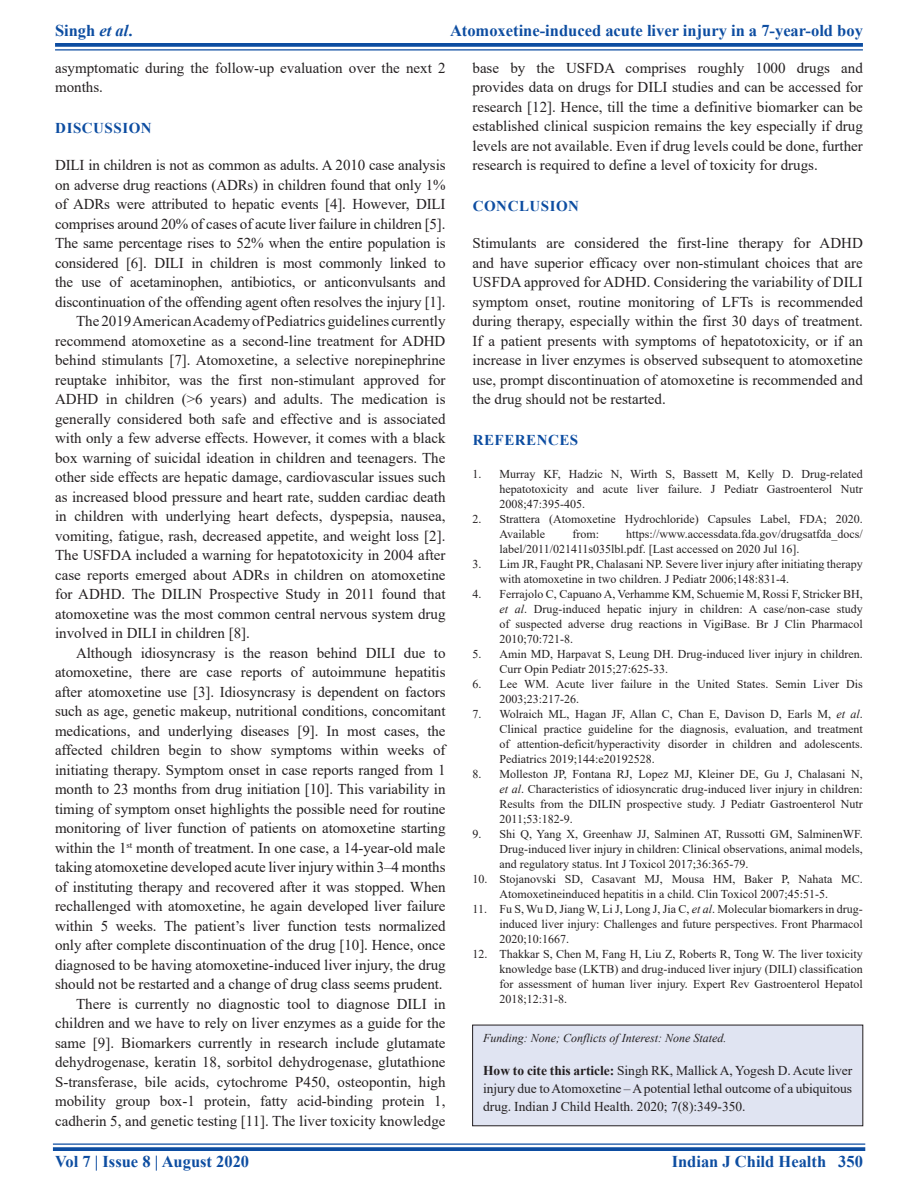
<style>
.page{position:relative;width:918px;height:1188px;background:#fff}
.page>*{position:absolute;margin:0;border:0;box-sizing:border-box;transform-origin:0 0}
.RF{font:700 16.5px "Times New Roman";color:#0d4da1}
.TX{font:15px/19.5px "Times New Roman";color:#231f20;text-align:justify}
.TXFL{font:15px/19.5px "Times New Roman";letter-spacing:-.005em;color:#231f20;text-align:justify}
.t1{font:700 15px "Times New Roman";letter-spacing:.035em;color:#0d4da1}
.HTC{font:13.5px/18px "Times New Roman";color:#231f20;text-align:justify}
.REF{font:12px/15px "Times New Roman";color:#231f20;text-align:justify}
.SRC{font:italic 12px "Times New Roman";color:#231f20}
.s1{font-style:italic}
.s2{font-weight:700}
</style>
<div class="page">
<svg style="left:55px;top:43px;width:808px;height:4px;background:#1b57a6"></svg>
<hr style="left:55px;top:49px;width:808px;height:2px;background:#0d4da1">
<hr style="left:53px;top:1143px;width:812px;height:2px;background:#0d4da1">
<svg style="left:53px;top:1147px;width:812px;height:4px;background:#1b57a6"></svg>
<div style="left:473px;top:1025px;width:390px;height:101px;background:#e0e4f2"></div>
<p class="RF" style="left:55px;top:18px;width:79px">Singh <span class="s1">et al</span>.</p>
<p class="RF" style="left:450px;top:18px;width:414px">Atomoxetine-induced acute liver injury in a 7-year-old boy</p>
<p class="TX" style="left:55px;top:58px;width:392px">asymptomatic during the follow-up evaluation over the next 2 months.</p>
<h1 class="t1" style="left:55px;top:117px;width:98px">DISCUSSION</h1>
<p class="TXFL" style="left:55px;top:155px;width:392px">DILI in children is not as common as adults. A 2010 case analysis on adverse drug reactions (ADRs) in children found that only 1% of ADRs were attributed to hepatic events [4]. However, DILI comprises around 20% of cases of acute liver failure in children [5].<br>The same percentage rises to 52% when the entire population is considered [6]. DILI in children is most commonly linked to the use of acetaminophen, antibiotics, or anticonvulsants and discontinuation of the offending agent often resolves the injury [1].</p>
<p class="TX" style="left:55px;top:311px;width:392px;text-indent:21px">The 2019 American Academy of Pediatrics guidelines currently recommend atomoxetine as a second-line treatment for ADHD behind stimulants [7]. Atomoxetine, a selective norepinephrine reuptake inhibitor, was the first non-stimulant approved for ADHD in children (&gt;6 years) and adults. The medication is generally considered both safe and effective and is associated with only a few adverse effects. However, it comes with a black box warning of suicidal ideation in children and teenagers. The other side effects are hepatic damage, cardiovascular issues such as increased blood pressure and heart rate, sudden cardiac death in children with underlying heart defects, dyspepsia, nausea, vomiting, fatigue, rash, decreased appetite, and weight loss [2].<br>The USFDA included a warning for hepatotoxicity in 2004 after case reports emerged about ADRs in children on atomoxetine for ADHD. The DILIN Prospective Study in 2011 found that atomoxetine was the most common central nervous system drug involved in DILI in children [8].</p>
<p class="TX" style="left:55px;top:643px;width:392px;text-indent:21px">Although idiosyncrasy is the reason behind DILI due to atomoxetine, there are case reports of autoimmune hepatitis after atomoxetine use [3]. Idiosyncrasy is dependent on factors such as age, genetic makeup, nutritional conditions, concomitant medications, and underlying diseases [9]. In most cases, the affected children begin to show symptoms within weeks of initiating therapy. Symptom onset in case reports ranged from 1 month to 23 months from drug initiation [10]. This variability in timing of symptom onset highlights the possible need for routine monitoring of liver function of patients on atomoxetine starting within the 1<sup>st</sup> month of treatment. In one case, a 14-year-old male taking atomoxetine developed acute liver injury within 3–4 months of instituting therapy and recovered after it was stopped. When rechallenged with atomoxetine, he again developed liver failure within 5 weeks. The patient’s liver function tests normalized only after complete discontinuation of the drug [10]. Hence, once diagnosed to be having atomoxetine-induced liver injury, the drug should not be restarted and a change of drug class seems prudent.</p>
<p class="TX" style="left:55px;top:994px;width:392px;text-indent:21px">There is currently no diagnostic tool to diagnose DILI in children and we have to rely on liver enzymes as a guide for the same [9]. Biomarkers currently in research include glutamate dehydrogenase, keratin 18, sorbitol dehydrogenase, glutathione S-transferase, bile acids, cytochrome P450, osteopontin, high mobility group box-1 protein, fatty acid-binding protein 1, cadherin 5, and genetic testing [11]. The liver toxicity knowledge</p>
<p class="TX" style="left:472px;top:58px;width:392px">base by the USFDA comprises roughly 1000 drugs and provides data on drugs for DILI studies and can be accessed for research [12]. Hence, till the time a definitive biomarker can be established clinical suspicion remains the key especially if drug levels are not available. Even if drug levels could be done, further research is required to define a level of toxicity for drugs.</p>
<h1 class="t1" style="left:473px;top:195px;width:108px">CONCLUSION</h1>
<p class="TXFL" style="left:472px;top:233px;width:392px">Stimulants are considered the first-line therapy for ADHD and have superior efficacy over non-stimulant choices that are USFDA approved for ADHD. Considering the variability of DILI symptom onset, routine monitoring of LFTs is recommended during therapy, especially within the first 30 days of treatment.<br>If a patient presents with symptoms of hepatotoxicity, or if an increase in liver enzymes is observed subsequent to atomoxetine use, prompt discontinuation of atomoxetine is recommended and the drug should not be restarted.</p>
<h1 class="t1" style="left:473px;top:429px;width:107px">REFERENCES</h1>
<p class="REF" style="left:500px;top:466px;width:365px;text-indent:-27px">1. Murray KF, Hadzic N, Wirth S, Bassett M, Kelly D. Drug-related hepatotoxicity and acute liver failure. J Pediatr Gastroenterol Nutr 2008;47:395-405.</p>
<p class="REF" style="left:500px;top:511px;width:365px;text-indent:-27px">2. Strattera (Atomoxetine Hydrochloride) Capsules Label, FDA; 2020.<br>Available</p>
<p class="REF" style="left:500px;top:526px;width:365px;text-indent:127px">https://www.accessdata.fda.gov/drugsatfda_docs/ label/2011/021411s035lbl.pdf. [Last accessed on 2020 Jul 16].</p>
<p class="REF" style="left:500px;top:556px;width:365px;text-indent:-27px">3. Lim JR, Faught PR, Chalasani NP. Severe liver injury after initiating therapy with atomoxetine in two children. J Pediatr 2006;148:831-4.</p>
<p class="REF" style="left:500px;top:586px;width:365px;text-indent:-27px">4. Ferrajolo C, Capuano A, Verhamme KM, Schuemie M, Rossi F, Stricker BH, <span class="s1">et al</span>. Drug-induced hepatic injury in children: A case/non-case study of suspected adverse drug reactions in VigiBase. Br J Clin Pharmacol 2010;70:721-8.</p>
<p class="REF" style="left:500px;top:646px;width:365px;text-indent:-27px">5. Amin MD, Harpavat S, Leung DH. Drug-induced liver injury in children.<br>Curr Opin Pediatr 2015;27:625-33.</p>
<p class="REF" style="left:500px;top:676px;width:365px;text-indent:-27px">6. Lee WM. Acute liver failure in the United States. Semin Liver Dis<br>2003;23:217-26.</p>
<p class="REF" style="left:500px;top:706px;width:365px;text-indent:-27px">7. Wolraich ML, Hagan JF, Allan C, Chan E, Davison D, Earls M, <span class="s1">et al</span>.<br>Clinical practice guideline for the diagnosis, evaluation, and treatment of attention-deficit/hyperactivity disorder in children and adolescents.<br>Pediatrics 2019;144:e20192528.</p>
<p class="REF" style="left:500px;top:766px;width:365px;text-indent:-27px">8. Molleston JP, Fontana RJ, Lopez MJ, Kleiner DE, Gu J, Chalasani N, <span class="s1">et al</span>. Characteristics of idiosyncratic drug-induced liver injury in children:<br>Results from the DILIN prospective study. J Pediatr Gastroenterol Nutr 2011;53:182-9.</p>
<p class="REF" style="left:500px;top:826px;width:365px;text-indent:-27px">9. Shi Q, Yang X, Greenhaw JJ, Salminen AT, Russotti GM, SalminenWF.<br>Drug-induced liver injury in children: Clinical observations, animal models, and regulatory status. Int J Toxicol 2017;36:365-79.</p>
<p class="REF" style="left:500px;top:871px;width:365px;text-indent:-27px">10. Stojanovski SD, Casavant MJ, Mousa HM, Baker P, Nahata MC.<br>Atomoxetineinduced hepatitis in a child. Clin Toxicol 2007;45:51-5.</p>
<p class="REF" style="left:500px;top:901px;width:365px;text-indent:-27px">11. Fu S, Wu D, Jiang W, Li J, Long J, Jia C, <span class="s1">et al</span>. Molecular biomarkers in drug&shy;induced liver injury: Challenges and future perspectives. Front Pharmacol 2020;10:1667.</p>
<p class="REF" style="left:500px;top:946px;width:365px;text-indent:-27px">12. Thakkar S, Chen M, Fang H, Liu Z, Roberts R, Tong W. The liver toxicity knowledge base (LKTB) and drug-induced liver injury (DILI) classification for assessment of human liver injury. Expert Rev Gastroenterol Hepatol 2018;12:31-8.</p>
<p class="SRC" style="left:483px;top:1029px;width:245px">Funding: None; Conflicts of Interest: None Stated.</p>
<p class="HTC" style="left:483px;top:1061px;width:371px"><span class="s2">How to cite this article:</span> Singh RK, Mallick A, Yogesh D. Acute liver injury due to Atomoxetine – A potential lethal outcome of a ubiquitous drug. Indian J Child Health. 2020; 7(8):349-350.</p>
<p class="REF" style="left:572px;top:526px;width:28px">from:</p>
<p class="RF" style="left:55px;top:1150px;width:196px">Vol 7 | Issue 8 | August 2020</p>
<p class="RF" style="left:672px;top:1150px;width:193px">Indian J Child Health 350</p>
</div>
